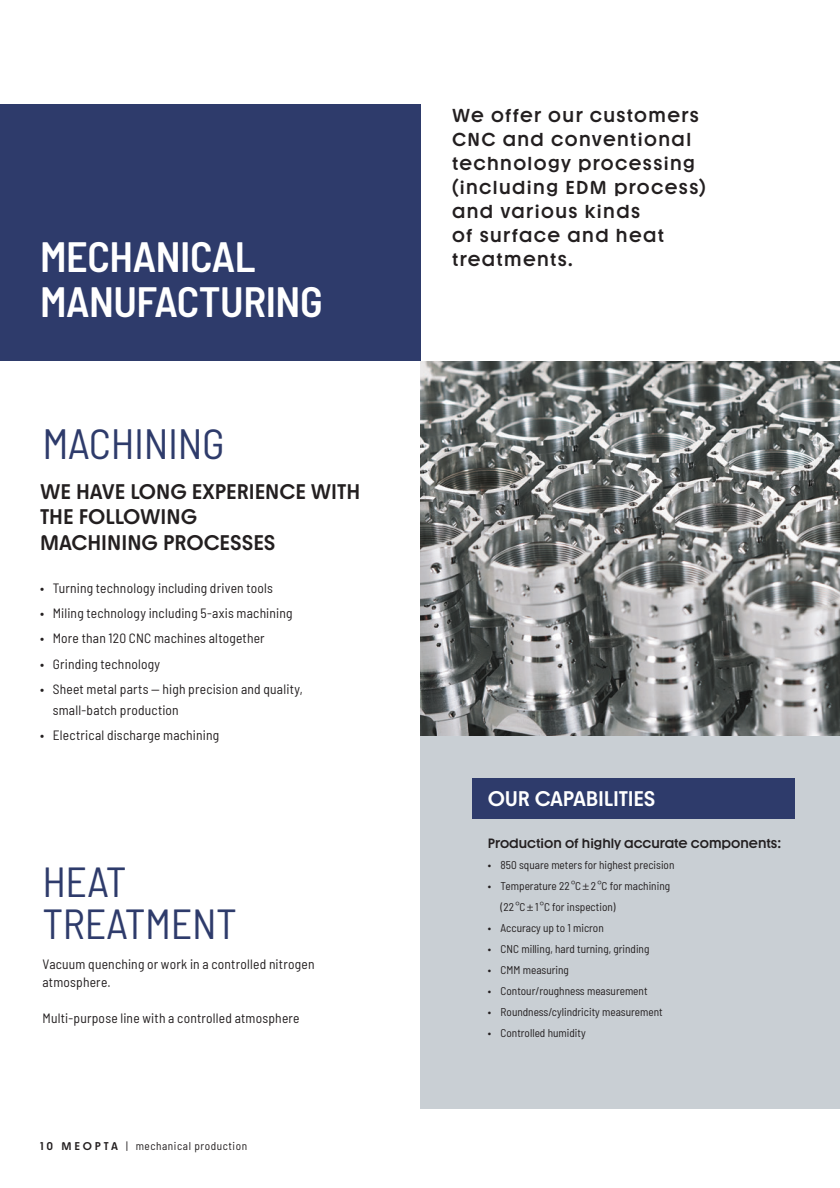
<style>
.page{position:relative;width:840px;height:1188px;background:#fff}
.page>*{position:absolute;margin:0;border:0;box-sizing:border-box;transform-origin:0 0}
.t1{font:600 semi-condensed 42.3px/45px "Barlow";letter-spacing:-.01em;color:#fff}
.t2{font:semi-condensed 42.3px "Barlow";letter-spacing:-.01em;color:#2e3b6b}
.t3{font:semi-condensed 42px/42px "Barlow";letter-spacing:-.01em;color:#2e3b6b}
.t4{font:500 21.15px/25.3px "Youth";color:#231f20}
.t5{font:500 21.15px "Youth";letter-spacing:-.01em;color:#fff}
.t6{font:500 18.75px/24px "Youth";letter-spacing:.075em;color:#231f20}
.t7{font:semi-condensed 13.5px/21px "Barlow";letter-spacing:.015em;color:#231f20}
.t8{font:500 13.5px "Youth";color:#231f20}
.t9{font:semi-condensed 11.25px/21px "Barlow";color:#231f20}
.t10{font:semi-condensed 11.25px "Barlow";letter-spacing:.05em;color:#231f20}
.s1{font-family:"Youth";font-weight:500;font-stretch:normal}
.s2{font-family:"Myriad Pro";font-stretch:normal}
</style>
<div class="page">
<div style="left:420px;top:734px;width:420px;height:375px;background:#c9cfd4"></div>
<div style="left:0;top:104px;width:420px;height:257px;background:#2e3b6b"></div>
<div style="left:472px;top:778px;width:323px;height:40px;background:#2e3b6b"></div>
<img style="left:420px;top:362px;width:420px;height:374px">
<h1 class="t1" style="left:40px;top:232px;width:284px">MECHANICAL<br>MANUFACTURING</h1>
<h1 class="t2" style="left:43px;top:413px;width:183px">MACHINING</h1>
<h3 class="t4" style="left:40px;top:479px;width:322px">WE HAVE LONG EXPERIENCE WITH<br>THE FOLLOWING<br>MACHINING PROCESSES</h3>
<p class="t7" style="left:40px;top:577px;width:234px">• Turning technology including driven tools</p>
<p class="t7" style="left:40px;top:602px;width:254px">• Miling technology including 5-axis machining</p>
<p class="t7" style="left:40px;top:627px;width:226px">• More than 120 CNC machines altogether</p>
<p class="t7" style="left:40px;top:652px;width:122px">• Grinding technology</p>
<p class="t7" style="left:53px;top:678px;width:251px;text-indent:-13px">• Sheet metal parts — high precision and quality, small-batch production</p>
<p class="t7" style="left:40px;top:724px;width:181px">• Electrical discharge machining</p>
<h2 class="t3" style="left:43px;top:857px;width:196px">HEAT<br>TREATMENT</h2>
<p class="t7" style="left:43px;top:955px;width:273px;line-height:18px">Vacuum quenching or work in a controlled nitrogen atmosphere.</p>
<p class="t7" style="left:43px;top:1007px;width:259px">Multi-purpose line with a controlled atmosphere</p>
<p class="t10" style="left:40px;top:1138px;width:209px"><span class="s1">1 0 M E O P T A</span> | mechanical production</p>
<h3 class="t6" style="left:452px;top:103px;width:255px">We offer our customers<br>CNC and conventional technology processing (including EDM process) and various kinds<br>of surface and heat treatments.</h3>
<h3 class="t5" style="left:488px;top:785px;width:169px">OUR CAPABILITIES</h3>
<p class="t8" style="left:488px;top:835px;width:295px">Production of highly accurate components:</p>
<p class="t9" style="left:488px;top:854px;width:188px">• 850 square meters for highest precision</p>
<p class="t9" style="left:501px;top:875px;width:171px;text-indent:-13px">• Temperature 22 °C<span class="s2">±</span>2 °C for machining (22 °C<span class="s2">±</span>1°C for inspection)</p>
<p class="t9" style="left:488px;top:917px;width:117px">• Accuracy up to 1 micron</p>
<p class="t9" style="left:488px;top:938px;width:163px">• CNC milling, hard turning, grinding</p>
<p class="t9" style="left:488px;top:959px;width:83px">• CMM measuring</p>
<p class="t9" style="left:488px;top:980px;width:161px">• Contour/roughness measurement</p>
<p class="t9" style="left:488px;top:1001px;width:176px">• Roundness/cylindricity measurement</p>
<p class="t9" style="left:488px;top:1022px;width:99px">• Controlled humidity</p>
</div>
